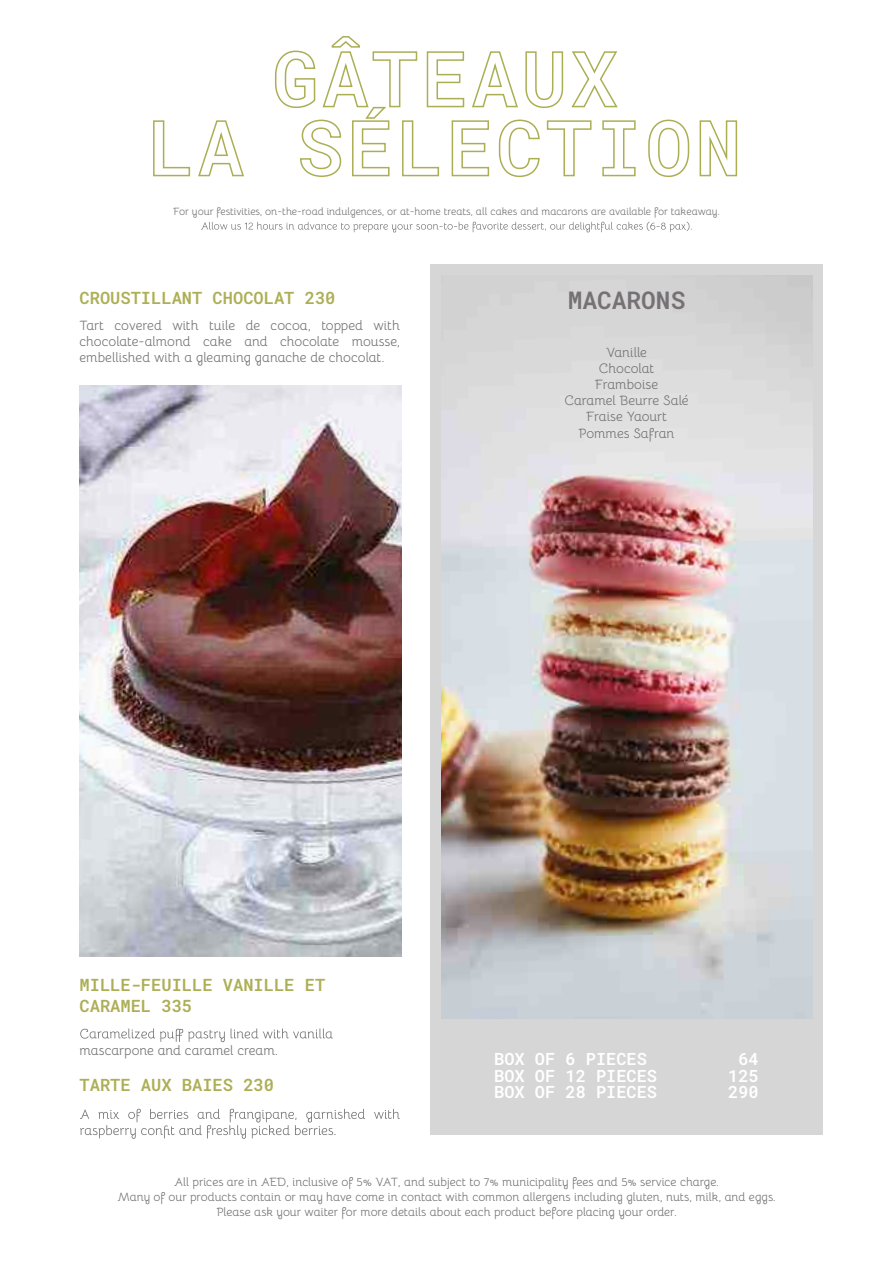
<style>
.page{position:relative;width:893px;height:1263px;background:#fff}
.page>*{position:absolute;margin:0;border:0;box-sizing:border-box;transform-origin:0 0}
.t1{font:600 24.45px "Roboto Mono";color:#757174}
.t2{font:600 17.1px/20.5px "Roboto Mono";color:#adaf56}
.t3{font:600 16.95px "Roboto Mono";color:#fff}
.t4{font:13.5px/16.2px "Bellota";letter-spacing:-.01em;color:#706f6f;text-align:justify}
.t5{font:12px/15px "Bellota";letter-spacing:-.01em;color:#706f6f;text-align:center}
.t6{font:10.5px "Bellota";letter-spacing:-.01em;color:#706f6f}
</style>
<div class="page">
<svg style="left:153px;top:120px;width:38px;height:57px"></svg>
<svg style="left:198px;top:120px;width:46px;height:57px"></svg>
<svg style="left:275px;top:36px;width:361px;height:142px"></svg>
<svg style="left:648px;top:119px;width:42px;height:58px"></svg>
<svg style="left:699px;top:120px;width:39px;height:57px"></svg>
<svg style="left:201px;top:222px;width:491px;height:10px"></svg>
<svg style="left:80px;top:1109px;width:320px;height:30px"></svg>
<svg style="left:80px;top:1028px;width:253px;height:14px"></svg>
<img style="left:80px;top:385px;width:322px;height:572px">
<div style="left:430px;top:265px;width:393px;height:870px;background:#d6d6d6"></div>
<img style="left:441px;top:276px;width:371px;height:742px">
<p class="t6" style="left:173px;top:202px;width:548px">For your festivities, on-the-road indulgences, or at-home treats, all cakes and macarons are available for takeaway.</p>
<h2 class="t2" style="left:80px;top:287px;width:257px">CROUSTILLANT CHOCOLAT 230</h2>
<p class="t4" style="left:80px;top:316px;width:322px">Tart covered with tuile de cocoa, topped with chocolate-almond cake and chocolate mousse, embellished with a gleaming ganache de chocolat.</p>
<h1 class="t1" style="left:568px;top:283px;width:119px">MACARONS</h1>
<p class="t4" style="left:564px;top:343px;width:126px;text-align:center">Vanille<br>Chocolat<br>Framboise<br>Caramel Beurre Salé<br>Fraise Yaourt<br>Pommes Safran</p>
<h2 class="t2" style="left:80px;top:974px;width:247px">MILLE-FEUILLE VANILLE ET<br>CARAMEL 335</h2>
<p class="t4" style="left:80px;top:1041px;width:200px">mascarpone and caramel cream.</p>
<h2 class="t2" style="left:80px;top:1074px;width:196px">TARTE AUX BAIES 230</h2>
<h3 class="t3" style="left:494px;top:1047px;width:154px">BOX OF 6 PIECES</h3>
<h3 class="t3" style="left:738px;top:1047px;width:22px">64</h3>
<h3 class="t3" style="left:494px;top:1064px;width:164px">BOX OF 12 PIECES</h3>
<h3 class="t3" style="left:728px;top:1064px;width:32px">125</h3>
<h3 class="t3" style="left:494px;top:1080px;width:164px">BOX OF 28 PIECES</h3>
<h3 class="t3" style="left:728px;top:1080px;width:32px">290</h3>
<p class="t5" style="left:118px;top:1173px;width:660px">All prices are in AED, inclusive of 5% VAT, and subject to 7% municipality fees and 5% service charge.<br>Many of our products contain or may have come in contact with common allergens including gluten, nuts, milk, and eggs.<br>Please ask your waiter for more details about each product before placing your order.</p>
</div>
